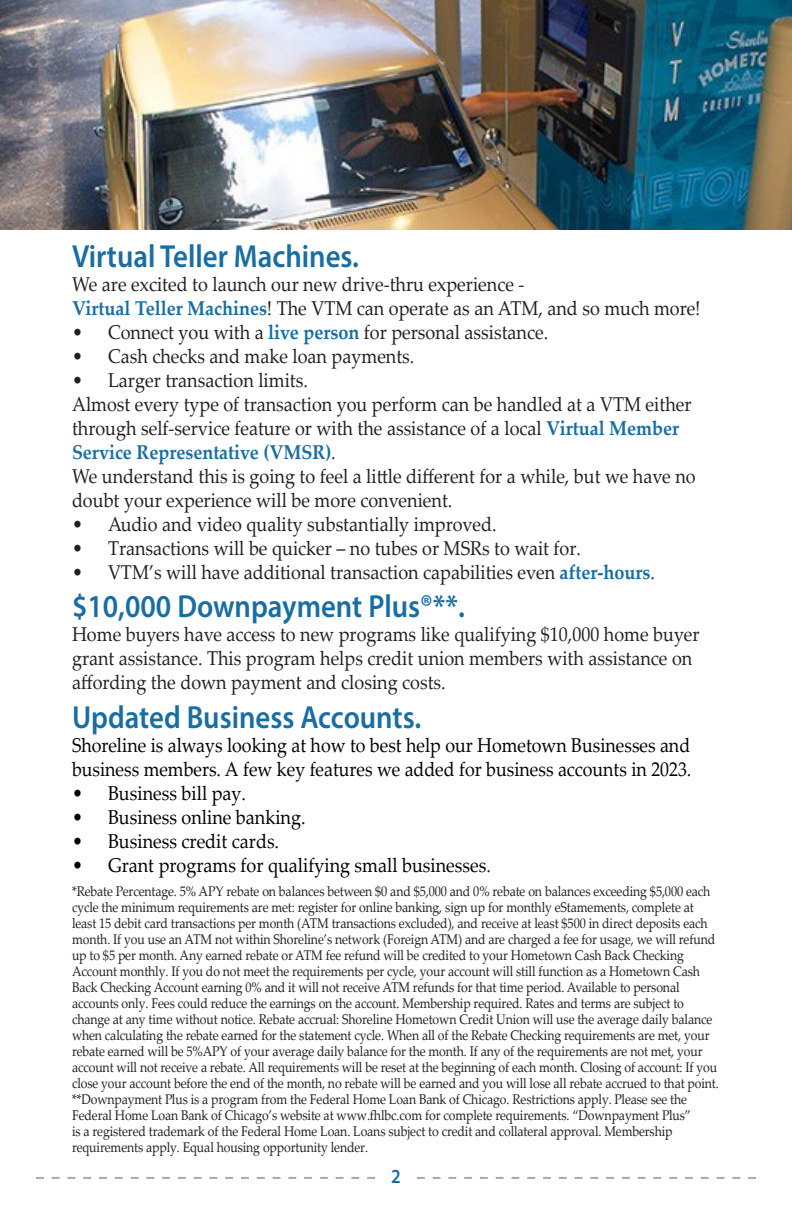
<style>
.page{position:relative;width:792px;height:1224px;background:#fff}
.page>*{position:absolute;margin:0;border:0;box-sizing:border-box;transform-origin:0 0}
.regular_text{font:600 32px "Myriad Pro";color:#186da2;scale:.9 1}
.regular_text-2{font:20px/24px "Palatino Linotype";color:#231f20;scale:.9 1}
.regular_text-3{font:20px/24px "Palatino Linotype";color:#000;scale:.89 1}
.regular_text-4{font:20px "Palatino Linotype";color:#000;scale:.9 1}
.t1{font:600 20px "Myriad Pro";color:#186da2;scale:.9 1}
.regular_text-5{font:14px/16px "Palatino Linotype";letter-spacing:-.01em;color:#231f20;scale:.88 1}
.s1{font-weight:700;color:#186da2}
.s2{color:#231f20}
</style>
<div class="page">
<svg style="left:36px;top:1177px;width:339px;height:2px"></svg>
<svg style="left:417px;top:1177px;width:339px;height:2px"></svg>
<img style="left:1px;top:0;width:791px;height:229px">
<img style="left:0;top:0;width:1px;height:229px">
<p class="regular_text" style="left:72px;top:236px;width:321px">Virtual Teller Machines.</p>
<p class="regular_text-2" style="left:72px;top:271px;width:504px">We are excited to launch our new drive-thru experience -</p>
<p class="regular_text-2" style="left:72px;top:295px;width:700px"><span class="s1">Virtual Teller Machines</span>! The VTM can operate as an ATM, and so much more!</p>
<p class="regular_text-2" style="left:72px;top:319px;width:531px">• Connect you with a <span class="s1">live person</span> for personal assistance.</p>
<p class="regular_text-2" style="left:72px;top:343px;width:382px">• Cash checks and make loan payments.</p>
<p class="regular_text-2" style="left:72px;top:367px;width:264px">• Larger transaction limits.</p>
<p class="regular_text-2" style="left:72px;top:391px;width:690px">Almost every type of transaction you perform can be handled at a VTM either through self-service feature or with the assistance of a local <span class="s1">Virtual Member<br>Service Representative (VMSR)</span>.</p>
<p class="regular_text-2" style="left:72px;top:463px;width:695px">We understand this is going to feel a little different for a while, but we have no doubt your experience will be more convenient.</p>
<p class="regular_text-2" style="left:72px;top:511px;width:473px">• Audio and video quality substantially improved.</p>
<p class="regular_text-2" style="left:72px;top:535px;width:567px">• Transactions will be quicker – no tubes or MSRs to wait for.</p>
<p class="regular_text-2" style="left:72px;top:559px;width:649px">• VTM’s will have additional transaction capabilities even <span class="s1">after-hours</span>.</p>
<p class="regular_text" style="left:72px;top:586px;width:438px">$10,000 Downpayment Plus®**.</p>
<p class="regular_text-2" style="left:72px;top:622px;width:699px">Home buyers have access to new programs like qualifying $10,000 home buyer grant assistance. This program helps credit union members with assistance on affording the down payment and closing costs.</p>
<p class="regular_text" style="left:72px;top:697px;width:390px">Updated Business Accounts.</p>
<p class="regular_text-3" style="left:72px;top:732px;width:697px">Shoreline is always looking at how to best help our Hometown Businesses and business members. A few key features we added for business accounts in 2023.</p>
<p class="regular_text-4" style="left:72px;top:779px;width:195px">• Business bill pay.</p>
<p class="regular_text-4" style="left:72px;top:803px;width:261px">• Business online banking.</p>
<p class="regular_text-4" style="left:72px;top:827px;width:232px">• Business credit cards.</p>
<p class="regular_text-4" style="left:72px;top:851px;width:467px">• Grant programs for qualifying small businesses<span class="s2">.</span></p>
<p class="regular_text-5" style="left:72px;top:883px;width:737px">*Rebate Percentage. 5% APY rebate on balances between $0 and $5,000 and 0% rebate on balances exceeding $5,000 each cycle the minimum requirements are met: register for online banking, sign up for monthly eStamements, complete at least 15 debit card transactions per month (ATM transactions excluded), and receive at least $500 in direct deposits each month. If you use an ATM not within Shoreline’s network (Foreign ATM) and are charged a fee for usage, we will refund up to $5 per month. Any earned rebate or ATM fee refund will be credited to your Hometown Cash Back Checking Account monthly. If you do not meet the requirements per cycle, your account will still function as a Hometown Cash Back Checking Account earning 0% and it will not receive ATM refunds for that time period. Available to personal accounts only. Fees could reduce the earnings on the account. Membership required. Rates and terms are subject to change at any time without notice. Rebate accrual: Shoreline Hometown Credit Union will use the average daily balance when calculating the rebate earned for the statement cycle. When all of the Rebate Checking requirements are met, your rebate earned will be 5%APY of your average daily balance for the month. If any of the requirements are not met, your account will not receive a rebate. All requirements will be reset at the beginning of each month. Closing of account: If you close your account before the end of the month, no rebate will be earned and you will lose all rebate accrued to that point.</p>
<p class="regular_text-5" style="left:72px;top:1091px;width:705px">**Downpayment Plus is a program from the Federal Home Loan Bank of Chicago. Restrictions apply. Please see the Federal Home Loan Bank of Chicago’s website at www.fhlbc.com for complete requirements. “Downpayment Plus” is a registered trademark of the Federal Home Loan. Loans subject to credit and collateral approval. Membership requirements apply. Equal housing opportunity lender.</p>
<p class="t1" style="left:391px;top:1163px;width:12px">2</p>
</div>
